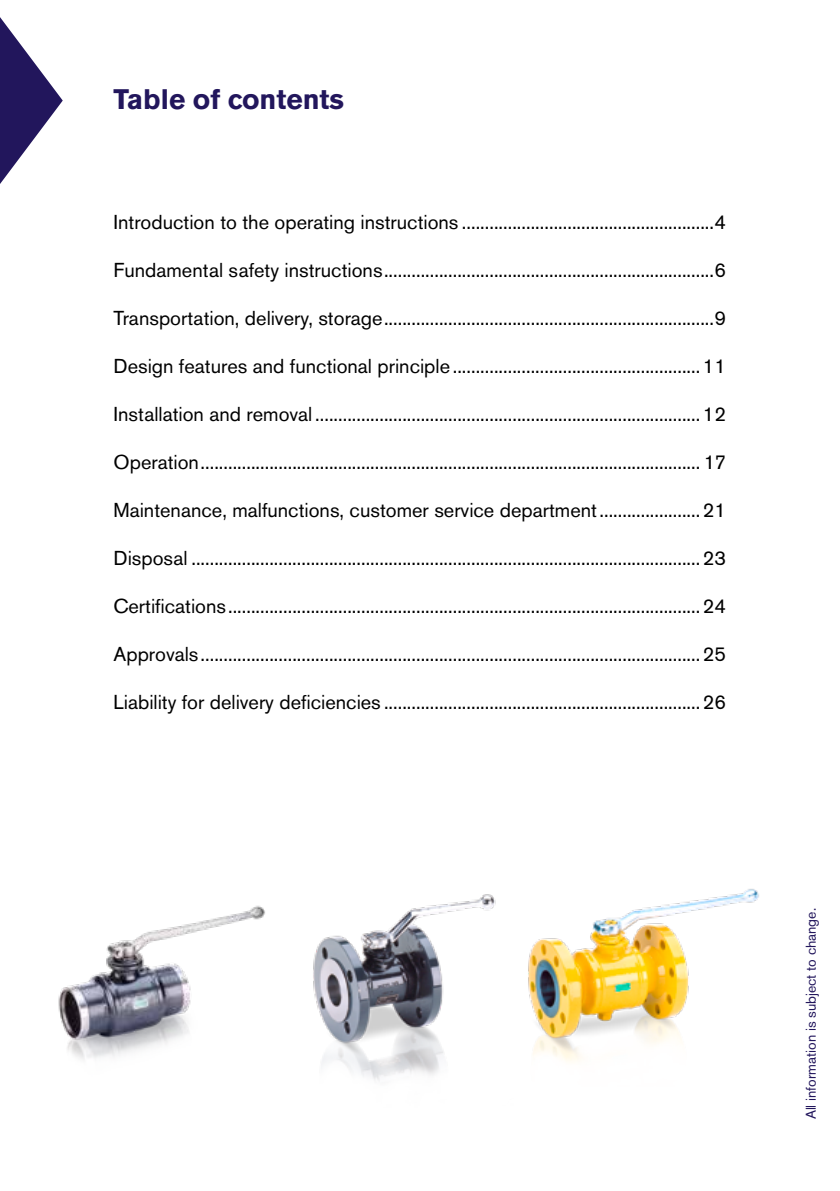
<style>
.page{position:relative;width:840px;height:1191px;background:#fff}
.page>*{position:absolute;margin:0;border:0;box-sizing:border-box;transform-origin:0 0}
.t1{font:700 28px "Akzidenz Grotesk BE";color:#22165c}
.t2{font:20px "Akzidenz Grotesk BE";color:#000}
.t3{font:14px "Akzidenz Grotesk BE";color:#22165c}
</style>
<div class="page">
<svg style="left:0;top:17px;width:63px;height:167px"></svg>
<img style="left:313px;top:894px;width:183px;height:187px">
<img style="left:528px;top:889px;width:231px;height:173px">
<img style="left:58px;top:905px;width:207px;height:155px">
<h1 class="t1" style="left:113px;top:83px;width:232px">Table of contents</h1>
<p class="t2" style="left:113px;top:210px;width:613px">Introduction to the operating instructions .......................................................4</p>
<p class="t2" style="left:113px;top:258px;width:613px">Fundamental safety instructions........................................................................6</p>
<p class="t2" style="left:113px;top:306px;width:613px">Transportation, delivery, storage........................................................................9</p>
<p class="t2" style="left:113px;top:354px;width:613px">Design features and functional principle ......................................................11</p>
<p class="t2" style="left:113px;top:402px;width:613px">Installation and removal ....................................................................................12</p>
<p class="t2" style="left:113px;top:450px;width:613px">Operation............................................................................................................. 17</p>
<p class="t2" style="left:113px;top:498px;width:613px">Maintenance, malfunctions, customer service department......................21</p>
<p class="t2" style="left:113px;top:546px;width:613px">Disposal ...............................................................................................................23</p>
<p class="t2" style="left:113px;top:594px;width:613px">Certifications.......................................................................................................24</p>
<p class="t2" style="left:113px;top:642px;width:613px">Approvals.............................................................................................................25</p>
<p class="t2" style="left:113px;top:690px;width:613px">Liability for delivery deficiencies .....................................................................26</p>
<p class="t3" style="left:802px;top:1119px;width:213px;rotate:-90deg">All information is subject to change.</p>
</div>
